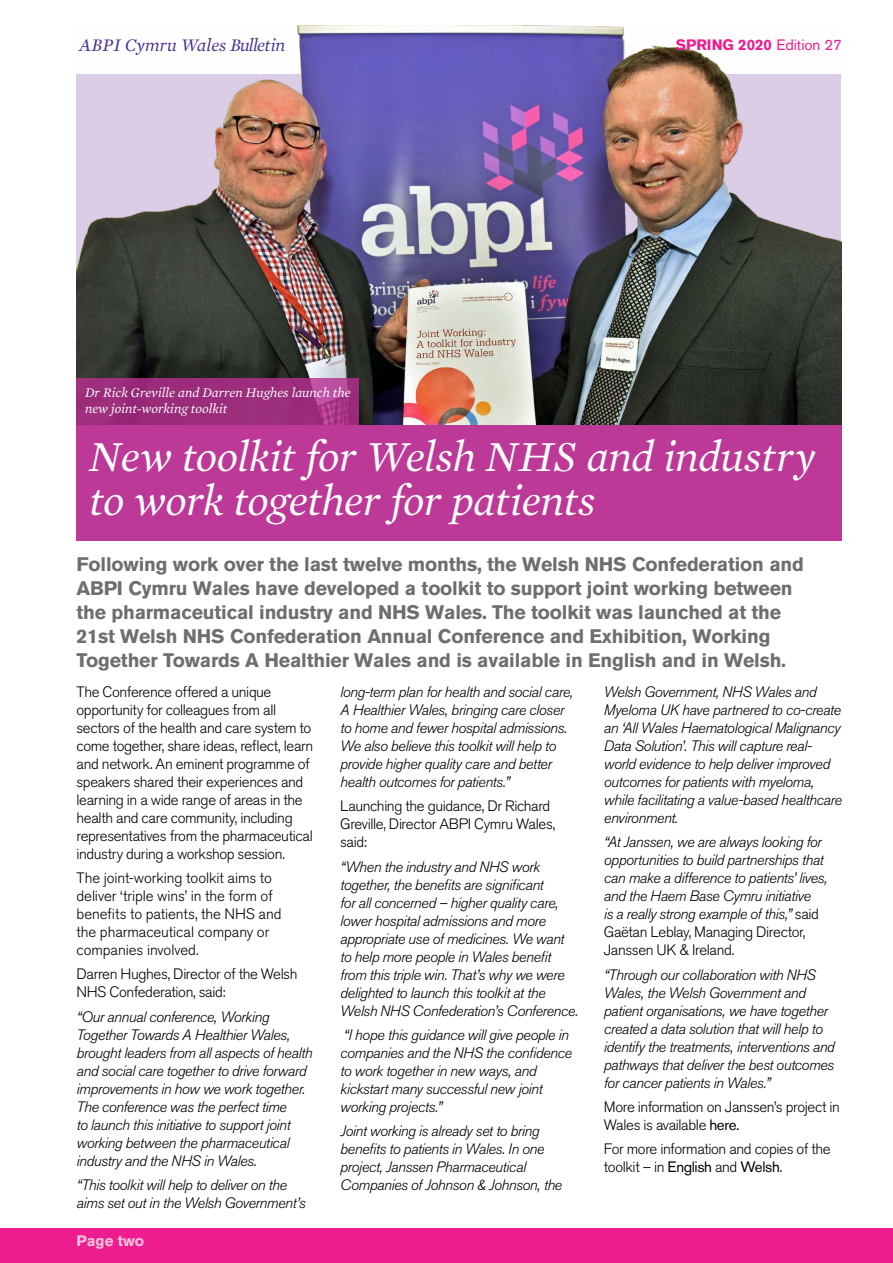
<style>
.page{position:relative;width:893px;height:1263px;background:#fff}
.page>*{position:absolute;margin:0;border:0;box-sizing:border-box;transform-origin:0 0}
.t1{font:italic 43.5px/43.5px "Mercury Text G1";letter-spacing:-.01em;color:#fff}
.t2{font:700 19.5px/24px "Akzidenz Grotesk BQ";letter-spacing:-.01em;color:#6d6e71}
.t3{font:italic 18px "Mercury Text G1";color:#492f92}
.t4{font:italic 300 15px/18px "Akzidenz Grotesk BQ";letter-spacing:-.025em;color:#000}
.t5{font:300 15px/18px "Akzidenz Grotesk BQ";letter-spacing:-.025em;color:#000}
.t6{font:300 15px/18px "Akzidenz Grotesk BQ";letter-spacing:-.005em;color:#000}
.t7{font:700 15px "Akzidenz Grotesk BQ";color:#ed1c8f}
.t8{font:700 15px "Akzidenz Grotesk BQ";color:#f8c3da}
.t9{font:italic 13.5px/16.5px "Mercury Text G1";color:#fff}
.s1{font-weight:400}
.s2{font-style:normal}
</style>
<div class="page">
<div style="left:0;top:1228px;width:893px;height:35px;background:#ed1c8f"></div>
<div style="left:77px;top:423px;width:765px;height:117px;background:#bc3997"></div>
<img style="left:77px;top:26px;width:765px;height:398px">
<svg style="left:77px;top:378px;width:282px;height:46px;background:#9d2f7e"></svg>
<p class="t3" style="left:80px;top:35px;width:207px">ABPI Cymru Wales Bulletin</p>
<p class="t7" style="left:676px;top:36px;width:168px">SPRING 2020 <span class="s1">Edition 27</span></p>
<p class="t9" style="left:85px;top:384px;width:267px">Dr Rick Greville and Darren Hughes launch the new joint-working toolkit</p>
<h1 class="t1" style="left:89px;top:435px;width:728px">New toolkit for Welsh NHS and industry to work together for patients</h1>
<p class="t2" style="left:77px;top:553px;width:729px">Following work over the last twelve months, the Welsh NHS Confederation and ABPI Cymru Wales have developed a toolkit to support joint working between the pharmaceutical industry and NHS Wales. The toolkit was launched at the 21st Welsh NHS Confederation Annual Conference and Exhibition, Working Together Towards A Healthier Wales and is available in English and in Welsh.</p>
<p class="t5" style="left:77px;top:683px;width:238px">The Conference offered a unique opportunity for colleagues from all sectors of the health and care system to come together, share ideas, reflect, learn and network. An eminent programme of speakers shared their experiences and learning in a wide range of areas in the health and care community, including representatives from the pharmaceutical industry during a workshop session.</p>
<p class="t6" style="left:77px;top:869px;width:207px">The joint-working toolkit aims to deliver ‘triple wins’ in the form of benefits to patients, the NHS and the pharmaceutical company or companies involved.</p>
<p class="t5" style="left:77px;top:965px;width:222px">Darren Hughes, Director of the Welsh<br>NHS Confederation, said:</p>
<p class="t4" style="left:77px;top:1008px;width:237px">“Our annual conference, Working Together Towards A Healthier Wales, brought leaders from all aspects of health and social care together to drive forward improvements in how we work together.<br>The conference was the perfect time<br>to launch this initiative to support joint working between the pharmaceutical industry and the NHS in Wales.</p>
<p class="t4" style="left:77px;top:1176px;width:231px">“This toolkit will help to deliver on the aims set out in the Welsh Government’s</p>
<p class="t8" style="left:77px;top:1232px;width:69px">Page two</p>
<p class="t4" style="left:340px;top:683px;width:235px">long-term plan for health and social care, A Healthier Wales, bringing care closer to home and fewer hospital admissions.<br>We also believe this toolkit will help to provide higher quality care and better health outcomes for patients.”</p>
<p class="t5" style="left:340px;top:797px;width:217px">Launching the guidance, Dr Richard<br>Greville, Director ABPI Cymru Wales, said:</p>
<p class="t4" style="left:340px;top:858px;width:240px">“When the industry and NHS work together, the benefits are significant<br>for all concerned – higher quality care, lower hospital admissions and more appropriate use of medicines. We want to help more people in Wales benefit from this triple win. That’s why we were delighted to launch this toolkit at the Welsh NHS Confederation’s Conference.</p>
<p class="t4" style="left:340px;top:1026px;width:233px">“I hope this guidance will give people in companies and the NHS the confidence to work together in new ways, and kickstart many successful new joint working projects.”</p>
<p class="t4" style="left:340px;top:1122px;width:223px">Joint working is already set to bring benefits to patients in Wales. In one project, Janssen Pharmaceutical Companies of Johnson &amp; Johnson, the</p>
<p class="t4" style="left:604px;top:683px;width:240px">Welsh Government, NHS Wales and Myeloma UK have partnered to co-create an ‘All Wales Haematological Malignancy Data Solution’. This will capture real&shy;world evidence to help deliver improved outcomes for patients with myeloma, while facilitating a value-based healthcare environment.</p>
<p class="t4" style="left:604px;top:833px;width:225px">“At Janssen, we are always looking for opportunities to build partnerships that can make a difference to patients’ lives, and the Haem Base Cymru initiative<br>is a really strong example of this,” <span class="s2">said Gaëtan Leblay, Managing Director, Janssen UK &amp; Ireland.</span></p>
<p class="t4" style="left:604px;top:966px;width:232px">“Through our collaboration with NHS Wales, the Welsh Government and patient organisations, we have together created a data solution that will help to identify the treatments, interventions and pathways that deliver the best outcomes for cancer patients in Wales.”</p>
<p class="t5" style="left:604px;top:1098px;width:238px">More information on Janssen’s project in<br>Wales is available <span class="s1">here.</span></p>
<p class="t5" style="left:604px;top:1140px;width:228px">For more information and copies of the toolkit – in <span class="s1">English</span> and <span class="s1">Welsh</span>.</p>
</div>
